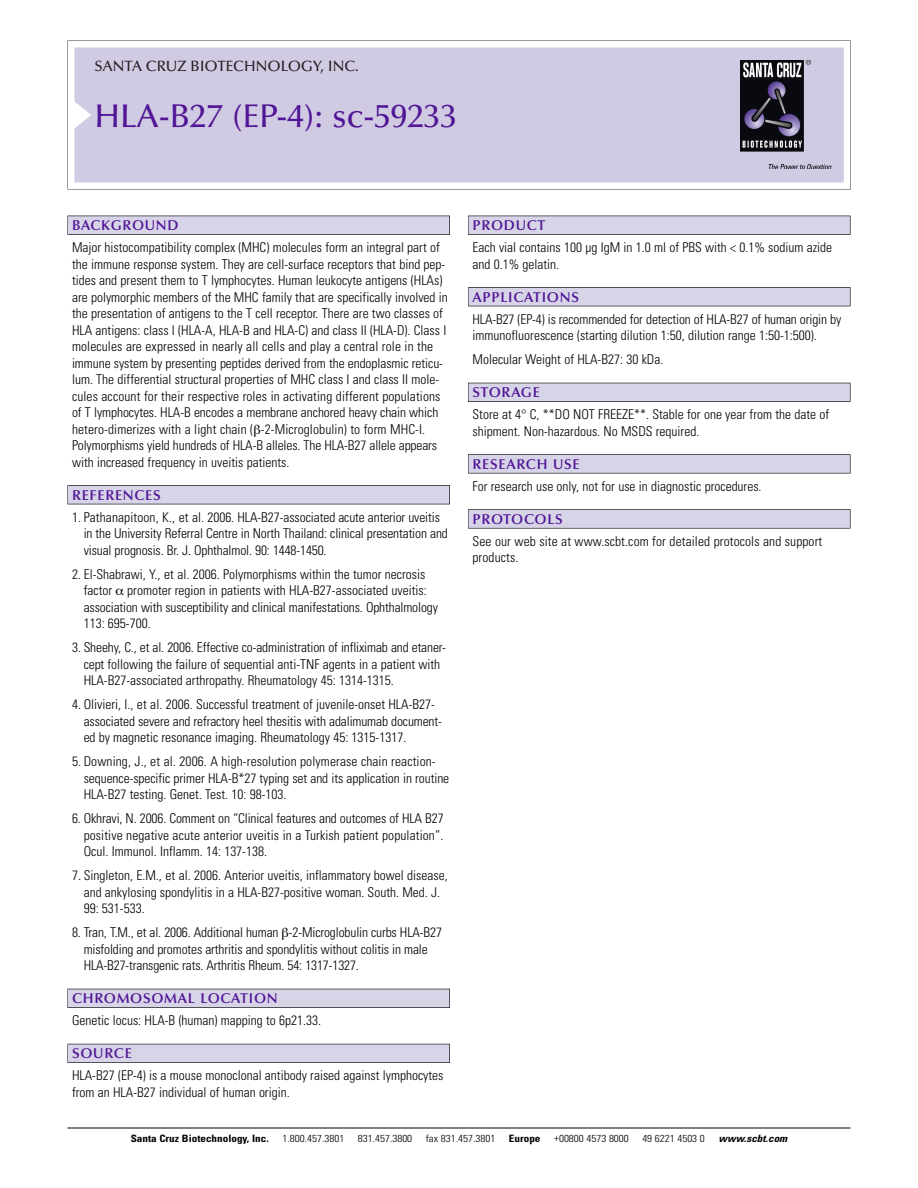
<style>
.page{position:relative;width:918px;height:1188px;background:#fff}
.page>*{position:absolute;margin:0;border:0;box-sizing:border-box;transform-origin:0 0}
.t1{font:500 33px "Optima";color:#511695}
.t2{font:500 15px "Optima";color:#231f20}
.t3{font:600 14.25px "Optima";letter-spacing:.05em;color:#511695}
.t4{font:300 condensed 13.5px/16.5px "Univers";color:#000}
.t5{font:300 condensed 10.2px "Univers";color:#000;scale:1.1 1}
.t6{font:700 condensed 10.2px "Univers";color:#000;scale:1.1 1}
.t7{font:italic 700 condensed 10.2px "Univers";color:#000;scale:1.1 1}
</style>
<div class="page">
<svg style="left:74px;top:41px;width:777px;height:148px"></svg>
<div style="left:74px;top:47px;width:770px;height:135px;background:#d1cae3"></div>
<img style="left:741px;top:60px;width:90px;height:108px">
<div style="left:68px;top:216px;width:382px;height:19px;background:#535256"></div>
<div style="left:68px;top:216px;width:381px;height:18px;background:#d7d4e8"></div>
<div style="left:68px;top:485px;width:382px;height:19px;background:#515155"></div>
<div style="left:68px;top:486px;width:381px;height:18px;background:#d7d4e8"></div>
<div style="left:68px;top:989px;width:382px;height:19px;background:#515057"></div>
<div style="left:68px;top:989px;width:381px;height:18px;background:#d7d4e8"></div>
<div style="left:68px;top:1044px;width:382px;height:19px;background:#535259"></div>
<div style="left:68px;top:1044px;width:381px;height:18px;background:#d7d4e8"></div>
<div style="left:468px;top:216px;width:382px;height:19px;background:#535256"></div>
<div style="left:468px;top:216px;width:382px;height:18px;background:#d7d4e8"></div>
<div style="left:468px;top:287px;width:382px;height:19px;background:#515155"></div>
<div style="left:468px;top:288px;width:382px;height:18px;background:#d7d4e8"></div>
<div style="left:468px;top:383px;width:382px;height:19px;background:#515057"></div>
<div style="left:468px;top:383px;width:382px;height:18px;background:#d7d4e8"></div>
<div style="left:468px;top:454px;width:382px;height:19px;background:#575659"></div>
<div style="left:468px;top:455px;width:382px;height:18px;background:#d7d4e8"></div>
<svg style="left:468px;top:509px;width:382px;height:20px"></svg>
<div style="left:468px;top:510px;width:382px;height:18px;background:#d7d4e8"></div>
<hr style="left:68px;top:1128px;width:782px;height:1px;background:#000">
<p class="t2" style="left:94px;top:60px;width:266px">SANTA CRUZ BIOTECHNOLOGY, INC.</p>
<p class="t1" style="left:94px;top:102px;width:364px">HLA-B27 (EP-4): sc-59233</p>
<p class="t3" style="left:72px;top:219px;width:108px">BACKGROUND</p>
<p class="t4" style="left:72px;top:240px;width:377px">Major histocompatibility complex (MHC) molecules form an integral part of the immune response system. They are cell-surface receptors that bind pep&shy;tides and present them to T lymphocytes. Human leukocyte antigens (HLAs) are polymorphic members of the MHC family that are specifically involved in the presentation of antigens to the T cell receptor. There are two classes of HLA antigens: class I (HLA-A, HLA-B and HLA-C) and class II (HLA-D). Class I molecules are expressed in nearly all cells and play a central role in the immune system by presenting peptides derived from the endoplasmic reticu&shy;lum. The differential structural properties of MHC class I and class II mole&shy;cules account for their respective roles in activating different populations of T lymphocytes. HLA-B encodes a membrane anchored heavy chain which hetero-dimerizes with a light chain ( -2-Microglobulin) to form MHC-I.<br>Polymorphisms yield hundreds of HLA-B alleles. The HLA-B27 allele appears with increased frequency in uveitis patients.</p>
<p class="t3" style="left:72px;top:489px;width:90px">REFERENCES</p>
<p class="t4" style="left:84px;top:510px;width:366px;text-indent:-12px">1. Pathanapitoon, K., et al. 2006. HLA-B27-associated acute anterior uveitis in the University Referral Centre in North Thailand: clinical presentation and visual prognosis. Br. J. Ophthalmol. 90: 1448-1450.</p>
<p class="t4" style="left:84px;top:567px;width:356px;text-indent:-12px">2. El-Shabrawi, Y., et al. 2006. Polymorphisms within the tumor necrosis factor promoter region in patients with HLA-B27-associated uveitis: association with susceptibility and clinical manifestations. Ophthalmology 113: 695-700.</p>
<p class="t4" style="left:84px;top:640px;width:364px;text-indent:-12px">3. Sheehy, C., et al. 2006. Effective co-administration of infliximab and etaner&shy;cept following the failure of sequential anti-TNF agents in a patient with<br>HLA-B27-associated arthropathy. Rheumatology 45: 1314-1315.</p>
<p class="t4" style="left:84px;top:697px;width:360px;text-indent:-12px">4. Olivieri, I., et al. 2006. Successful treatment of juvenile-onset HLA-B27- associated severe and refractory heel thesitis with adalimumab document&shy;ed by magnetic resonance imaging. Rheumatology 45: 1315-1317.</p>
<p class="t4" style="left:84px;top:754px;width:367px;text-indent:-12px">5. Downing, J., et al. 2006. A high-resolution polymerase chain reaction&shy;sequence-specific primer HLA-B*27 typing set and its application in routine<br>HLA-B27 testing. Genet. Test. 10: 98-103.</p>
<p class="t4" style="left:84px;top:811px;width:361px;text-align:justify;text-indent:-12px">6. Okhravi, N. 2006. Comment on “Clinical features and outcomes of HLA B27 positive negative acute anterior uveitis in a Turkish patient population”.<br>Ocul. Immunol. Inflamm. 14: 137-138.</p>
<p class="t4" style="left:84px;top:868px;width:365px;text-indent:-12px">7. Singleton, E.M., et al. 2006. Anterior uveitis, inflammatory bowel disease, and ankylosing spondylitis in a HLA-B27-positive woman. South. Med. J.<br>99: 531-533.</p>
<p class="t4" style="left:84px;top:925px;width:360px;text-indent:-12px">8. Tran, T.M., et al. 2006. Additional human -2-Microglobulin curbs HLA-B27 misfolding and promotes arthritis and spondylitis without colitis in male<br>HLA-B27-transgenic rats. Arthritis Rheum. 54: 1317-1327.</p>
<p class="t3" style="left:72px;top:992px;width:207px">CHROMOSOMAL LOCATION</p>
<p class="t4" style="left:72px;top:1014px;width:251px">Genetic locus: HLA-B (human) mapping to 6p21.33.</p>
<p class="t3" style="left:72px;top:1047px;width:61px">SOURCE</p>
<p class="t4" style="left:72px;top:1069px;width:373px">HLA-B27 (EP-4) is a mouse monoclonal antibody raised against lymphocytes from an HLA-B27 individual of human origin.</p>
<p class="t3" style="left:473px;top:219px;width:74px">PRODUCT</p>
<p class="t4" style="left:473px;top:240px;width:361px">Each vial contains 100 µg IgM in 1.0 ml of PBS with &lt; 0.1% sodium azide and 0.1% gelatin.</p>
<p class="t3" style="left:473px;top:291px;width:108px">APPLICATIONS</p>
<p class="t4" style="left:473px;top:312px;width:370px">HLA-B27 (EP-4) is recommended for detection of HLA-B27 of human origin by immunofluorescence (starting dilution 1:50, dilution range 1:50-1:500).</p>
<p class="t4" style="left:473px;top:352px;width:192px">Molecular Weight of HLA-B27: 30 kDa.</p>
<p class="t3" style="left:473px;top:386px;width:69px">STORAGE</p>
<p class="t4" style="left:473px;top:408px;width:358px">Store at 4° C, **DO NOT FREEZE**. Stable for one year from the date of shipment. Non-hazardous. No MSDS required.</p>
<p class="t3" style="left:473px;top:458px;width:109px">RESEARCH USE</p>
<p class="t4" style="left:473px;top:479px;width:291px">For research use only, not for use in diagnostic procedures.</p>
<p class="t3" style="left:473px;top:513px;width:92px">PROTOCOLS</p>
<p class="t4" style="left:473px;top:534px;width:351px">See our web site at www.scbt.com for detailed protocols and support products.</p>
<p class="t6" style="left:131px;top:1135px;width:127px">Santa Cruz Biotechnology, Inc.</p>
<p class="t5" style="left:282px;top:1135px;width:58px">1.800.457.3801</p>
<p class="t5" style="left:358px;top:1135px;width:51px">831.457.3800</p>
<p class="t5" style="left:426px;top:1135px;width:65px">fax 831.457.3801</p>
<p class="t6" style="left:509px;top:1135px;width:30px">Europe</p>
<p class="t5" style="left:554px;top:1135px;width:69px">+00800 4573 8000</p>
<p class="t5" style="left:642px;top:1135px;width:58px">49 6221 4503 0</p>
<p class="t7" style="left:719px;top:1135px;width:66px">www.scbt.com</p>
</div>
